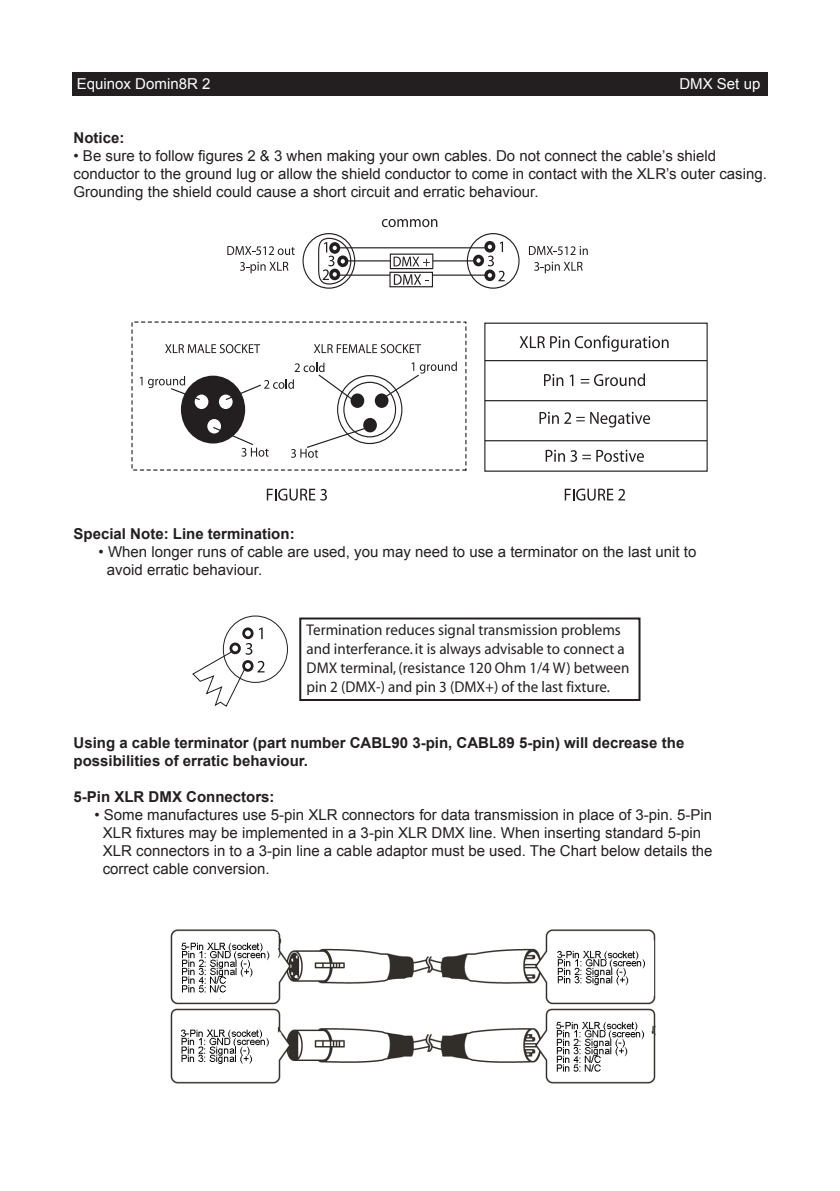
<style>
.page{position:relative;width:840px;height:1191px;background:#fff}
.page>*{position:absolute;margin:0;border:0;box-sizing:border-box;transform-origin:0 0}
.t1{font:15.6px/18.6px "Myriad";color:#231f20}
.t2{font:15px/18px "Arial";color:#231f20}
.t3{font:700 15px "Arial";color:#231f20}
.t4{font:15px "Arial";color:#fff}
</style>
<div class="page">
<svg style="left:303px;top:234px;width:51px;height:54px"></svg>
<div style="left:302px;top:233px;width:53px;height:56px;border:1px solid #231f20;border-radius:50%"></div>
<div style="left:466px;top:233px;width:53px;height:56px;border:1px solid #231f20;border-radius:50%"></div>
<hr style="left:347px;top:260px;width:128px;height:1px;background:#231f20">
<hr style="left:334px;top:247px;width:159px;height:1px;background:#231f20">
<div style="left:472px;top:255px;width:12px;height:11px;border:3px solid #231f20;border-radius:50%"></div>
<svg style="left:381px;top:219px;width:56px;height:8px"></svg>
<svg style="left:227px;top:246px;width:67px;height:9px"></svg>
<svg style="left:240px;top:262px;width:48px;height:11px"></svg>
<svg style="left:528px;top:246px;width:59px;height:9px"></svg>
<svg style="left:534px;top:262px;width:48px;height:11px"></svg>
<svg style="left:316px;top:237px;width:35px;height:48px"></svg>
<svg style="left:331px;top:244px;width:7px;height:8px"></svg>
<div style="left:329px;top:242px;width:11px;height:12px;border:3px solid #231f20;border-radius:50%"></div>
<svg style="left:391px;top:256px;width:40px;height:11px"></svg>
<div style="left:389px;top:253px;width:44px;height:16px;border:1px solid #231f20"></div>
<svg style="left:487px;top:242px;width:17px;height:39px"></svg>
<svg style="left:393px;top:257px;width:36px;height:9px"></svg>
<div style="left:486px;top:243px;width:7px;height:8px;background:#fff;border-radius:50%"></div>
<div style="left:484px;top:241px;width:11px;height:11px;border:3px solid #231f20;border-radius:50%"></div>
<div style="left:484px;top:322px;width:223px;height:150px;border:1px solid #231f20"></div>
<hr style="left:484px;top:360px;width:222px;height:1px;background:#231f20">
<hr style="left:484px;top:400px;width:222px;height:1px;background:#231f20">
<hr style="left:484px;top:440px;width:222px;height:1px;background:#231f20">
<div style="left:181px;top:376px;width:64px;height:67px;background:#231f20;border-radius:50%"></div>
<div style="left:337px;top:375px;width:65px;height:69px;border:1px solid #231f20;border-radius:50%"></div>
<div style="left:343px;top:382px;width:53px;height:55px;border:1px solid #231f20;border-radius:50%"></div>
<div style="left:219px;top:394px;width:13px;height:15px;background:#fff;border-radius:50%"></div>
<div style="left:194px;top:394px;width:14px;height:15px;background:#fff;border-radius:50%"></div>
<hr style="left:333px;top:274px;width:161px;height:2px;background:#231f20">
<div style="left:207px;top:419px;width:14px;height:14px;background:#fff;border-radius:50%"></div>
<div style="left:374px;top:393px;width:14px;height:15px;background:#231f20;border-radius:50%"></div>
<div style="left:390px;top:272px;width:42px;height:15px;background:#fff"></div>
<div style="left:389px;top:272px;width:44px;height:15px;border:1px solid #231f20"></div>
<svg style="left:486px;top:271px;width:7px;height:8px"></svg>
<div style="left:484px;top:269px;width:11px;height:12px;border:3px solid #231f20;border-radius:50%"></div>
<div style="left:350px;top:393px;width:14px;height:15px;background:#231f20;border-radius:50%"></div>
<div style="left:363px;top:418px;width:13px;height:14px;background:#231f20;border-radius:50%"></div>
<svg style="left:393px;top:274px;width:35px;height:11px"></svg>
<div style="left:331px;top:270px;width:7px;height:8px;background:#fff;border-radius:50%"></div>
<div style="left:329px;top:269px;width:11px;height:11px;border:3px solid #231f20;border-radius:50%"></div>
<svg style="left:165px;top:344px;width:95px;height:9px"></svg>
<svg style="left:519px;top:336px;width:25px;height:12px"></svg>
<svg style="left:550px;top:335px;width:118px;height:17px"></svg>
<svg style="left:544px;top:374px;width:19px;height:12px"></svg>
<svg style="left:569px;top:374px;width:4px;height:12px"></svg>
<svg style="left:580px;top:373px;width:64px;height:13px"></svg>
<svg style="left:539px;top:412px;width:19px;height:12px"></svg>
<svg style="left:564px;top:412px;width:20px;height:12px"></svg>
<svg style="left:590px;top:412px;width:59px;height:15px"></svg>
<svg style="left:545px;top:450px;width:19px;height:12px"></svg>
<svg style="left:570px;top:450px;width:6px;height:12px"></svg>
<svg style="left:582px;top:455px;width:8px;height:4px"></svg>
<svg style="left:596px;top:450px;width:47px;height:12px"></svg>
<svg style="left:314px;top:344px;width:107px;height:9px"></svg>
<svg style="left:148px;top:376px;width:53px;height:25px"></svg>
<svg style="left:381px;top:361px;width:75px;height:39px"></svg>
<svg style="left:212px;top:426px;width:56px;height:31px"></svg>
<svg style="left:291px;top:426px;width:78px;height:32px"></svg>
<svg style="left:224px;top:363px;width:131px;height:39px"></svg>
<svg style="left:267px;top:488px;width:60px;height:12px"></svg>
<svg style="left:564px;top:488px;width:60px;height:12px"></svg>
<svg style="left:192px;top:627px;width:72px;height:80px"></svg>
<div style="left:299px;top:617px;width:341px;height:84px;border:2px solid #231f20"></div>
<div style="left:73px;top:72px;width:694px;height:24px;background:#231f20"></div>
<img style="left:170px;top:929px;width:486px;height:155px">
<p class="t4" style="left:77px;top:73px;width:135px">Equinox Domin8R 2</p>
<p class="t4" style="left:679px;top:73px;width:82px">DMX Set up</p>
<p class="t3" style="left:73px;top:128px;width:52px">Notice:</p>
<p class="t2" style="left:73px;top:147px;width:694px">• Be sure to follow figures 2 &amp; 3 when making your own cables. Do not connect the cable’s shield conductor to the ground lug or allow the shield conductor to come in contact with the XLR’s outer casing.<br>Grounding the shield could cause a short circuit and erratic behaviour.</p>
<p class="t3" style="left:73px;top:524px;width:222px">Special Note: Line termination:</p>
<p class="t2" style="left:98px;top:543px;width:599px">• When longer runs of cable are used, you may need to use a terminator on the last unit to</p>
<p class="t2" style="left:107px;top:561px;width:157px">avoid erratic behaviour.</p>
<p class="t1" style="left:306px;top:621px;width:324px">Termination reduces signal transmission problems and interferance. it is always advisable to connect a DMX terminal, (resistance 120 Ohm 1/4 W) between pin 2 (DMX-) and pin 3 (DMX+) of the last fixture.</p>
<p class="t3" style="left:73px;top:732px;width:612px">Using a cable terminator (part number CABL90 3-pin, CABL89 5-pin) will decrease the</p>
<p class="t3" style="left:73px;top:750px;width:236px">possibilities of erratic behaviour.</p>
<p class="t3" style="left:73px;top:786px;width:202px">5-Pin XLR DMX Connectors:</p>
<p class="t2" style="left:94px;top:805px;width:619px">• Some manufactures use 5-pin XLR connectors for data transmission in place of 3-pin. 5-Pin</p>
<p class="t2" style="left:103px;top:823px;width:599px">XLR fixtures may be implemented in a 3-pin XLR DMX line. When inserting standard 5-pin</p>
<p class="t2" style="left:103px;top:841px;width:611px">XLR connectors in to a 3-pin line a cable adaptor must be used. The Chart below details the</p>
<p class="t2" style="left:103px;top:859px;width:168px">correct cable conversion.</p>
</div>
